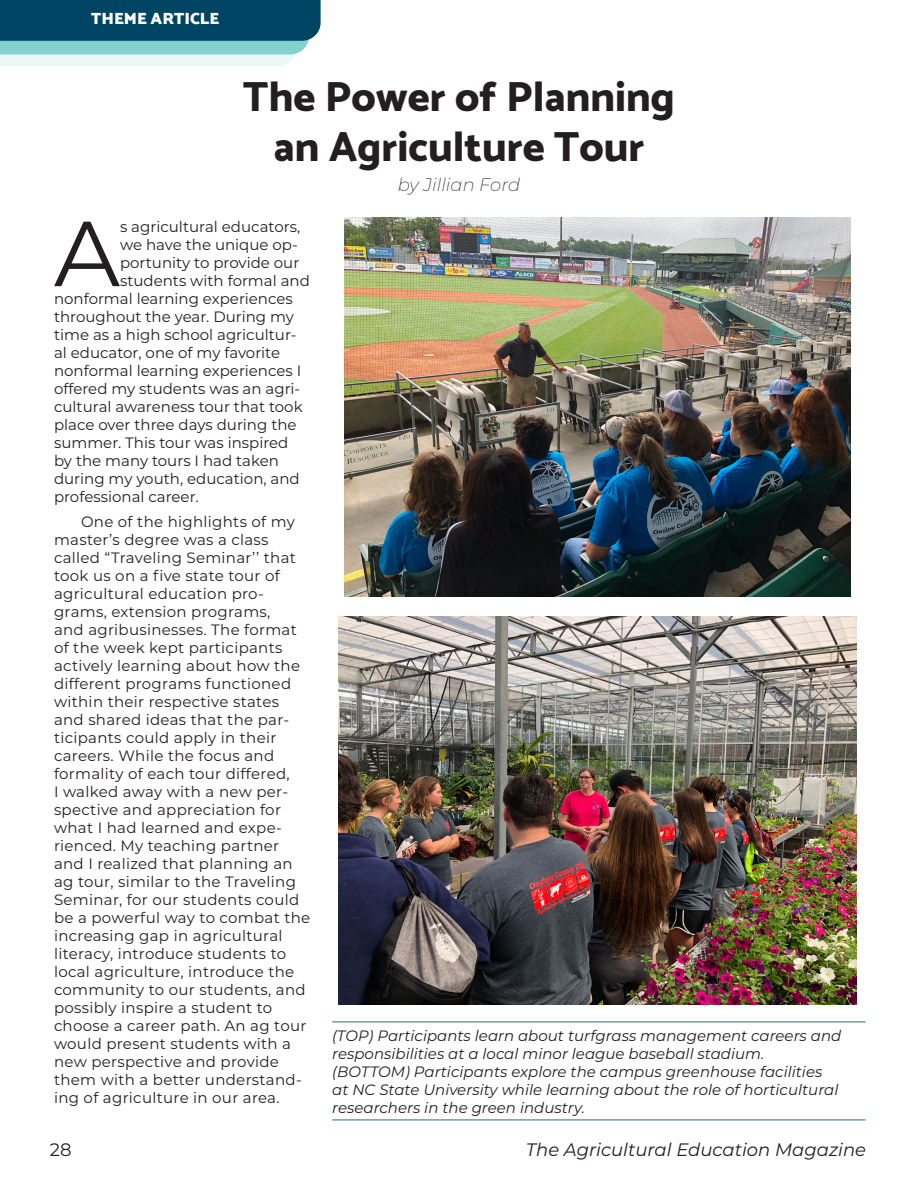
<style>
.page{position:relative;width:918px;height:1188px;background:#fff}
.page>*{position:absolute;margin:0;border:0;box-sizing:border-box;transform-origin:0 0}
.Body_First_Paragraph{font:92.1px "Montserrat";color:#231f20}
.Story_Headlines{font:800 42px/50.4px "Catamaran";color:#231f20;text-align:center}
.t1{font:italic 18px "Montserrat";color:#231f20}
.Byline{font:italic 200 18px "Montserrat";color:#231f20}
.t2{font:18px "Montserrat";color:#231f20}
.Section_Headers{font:900 16.5px "Catamaran";color:#fff}
.Body_Text{font:15px/18px "Montserrat";letter-spacing:.02em;color:#231f20}
.Body_First_Paragraph-2{font:15px "Montserrat";color:#231f20}
.Captions{font:italic 15px/18px "Montserrat";color:#231f20}
</style>
<div class="page">
<svg style="left:0;top:0;width:321px;height:66px;background:#478294"></svg>
<hr style="left:332px;top:1021px;width:534px;height:2px;background:#62a5a3">
<hr style="left:332px;top:1119px;width:534px;height:2px;background:#62a5a3">
<img style="left:338px;top:616px;width:519px;height:389px">
<img style="left:345px;top:218px;width:505px;height:378px">
<p class="Section_Headers" style="left:91px;top:9px;width:129px">THEME ARTICLE</p>
<p class="Story_Headlines" style="left:243px;top:71px;width:433px">The Power of Planning an Agriculture Tour</p>
<p class="Byline" style="left:398px;top:173px;width:124px">by Jillian Ford</p>
<p class="Body_First_Paragraph" style="left:54px;top:190px;width:68px">A</p>
<p class="Body_First_Paragraph-2" style="left:120px;top:217px;width:182px">s agricultural educators,</p>
<p class="Body_First_Paragraph-2" style="left:120px;top:235px;width:179px">we have the unique op-</p>
<p class="Body_First_Paragraph-2" style="left:120px;top:253px;width:181px">portunity to provide our</p>
<p class="Body_First_Paragraph-2" style="left:120px;top:271px;width:191px">students with formal and</p>
<p class="Body_First_Paragraph-2" style="left:54px;top:289px;width:240px">nonformal learning experiences</p>
<p class="Body_First_Paragraph-2" style="left:54px;top:307px;width:242px">throughout the year. During my</p>
<p class="Body_First_Paragraph-2" style="left:54px;top:325px;width:244px">time as a high school agricultur-</p>
<p class="Body_First_Paragraph-2" style="left:54px;top:343px;width:228px">al educator, one of my favorite</p>
<p class="Body_First_Paragraph-2" style="left:54px;top:361px;width:249px">nonformal learning experiences I</p>
<p class="Body_First_Paragraph-2" style="left:54px;top:379px;width:248px">offered my students was an agri-</p>
<p class="Body_First_Paragraph-2" style="left:54px;top:397px;width:250px">cultural awareness tour that took</p>
<p class="Body_First_Paragraph-2" style="left:54px;top:415px;width:244px">place over three days during the</p>
<p class="Body_First_Paragraph-2" style="left:54px;top:433px;width:236px">summer. This tour was inspired</p>
<p class="Body_First_Paragraph-2" style="left:54px;top:451px;width:227px">by the many tours I had taken</p>
<p class="Body_First_Paragraph-2" style="left:54px;top:469px;width:247px">during my youth, education, and</p>
<p class="Body_First_Paragraph-2" style="left:54px;top:487px;width:146px">professional career.</p>
<p class="Body_Text" style="left:54px;top:512px;width:258px;text-indent:27px">One of the highlights of my master’s degree was a class called “Traveling Seminar’’ that took us on a five state tour of agricultural education pro&shy;grams, extension programs,<br>and agribusinesses. The format of the week kept participants actively learning about how the different programs functioned within their respective states and shared ideas that the par&shy;ticipants could apply in their careers. While the focus and formality of each tour differed,<br>I walked away with a new per&shy;spective and appreciation for what I had learned and expe&shy;rienced. My teaching partner and I realized that planning an ag tour, similar to the Traveling<br>Seminar, for our students could be a powerful way to combat the increasing gap in agricultural literacy, introduce students to local agriculture, introduce the community to our students, and possibly inspire a student to choose a career path. An ag tour would present students with a new perspective and provide them with a better understand&shy;ing of agriculture in our area.</p>
<p class="Captions" style="left:332px;top:1026px;width:511px">(TOP) Participants learn about turfgrass management careers and responsibilities at a local minor league baseball stadium.</p>
<p class="Captions" style="left:332px;top:1062px;width:508px">(BOTTOM) Participants explore the campus greenhouse facilities at NC State University while learning about the role of horticultural researchers in the green industry.</p>
<p class="t2" style="left:50px;top:1137px;width:23px">28</p>
<p class="t1" style="left:526px;top:1137px;width:342px">The Agricultural Education Magazine</p>
</div>
